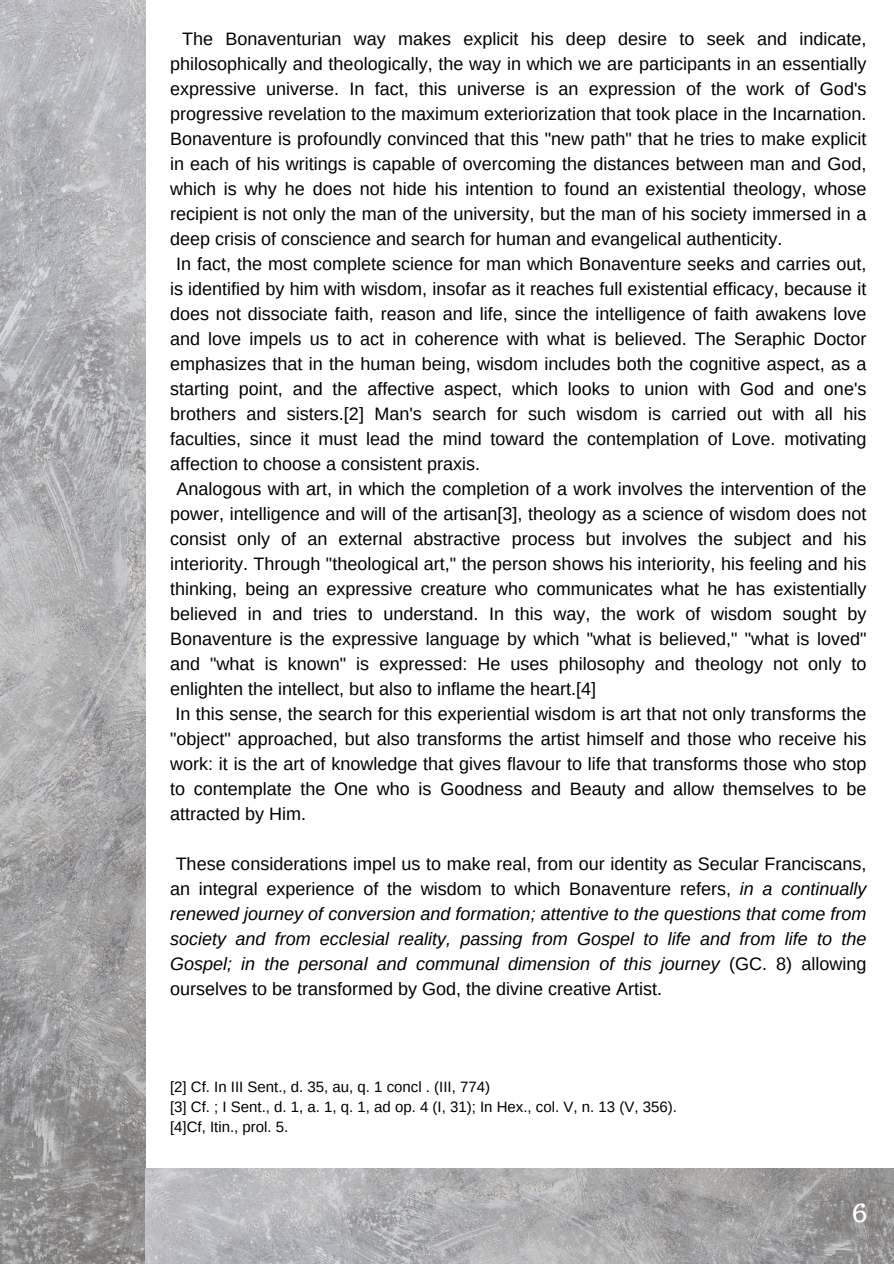
<style>
.page{position:relative;width:894px;height:1264px;background:#fff}
.page>*{position:absolute;margin:0;border:0;box-sizing:border-box;transform-origin:0 0}
.t1{font:27px "Trocchi";color:#fff}
.t2{font:18px "Arimo";color:#000}
.t3{font:italic 18px/25px "Arimo";color:#000;text-align:justify}
.t4{font:15px "Arimo";color:#000}
.s1{font-style:normal}
</style>
<div class="page">
<img style="left:0;top:0;width:145px;height:1263px">
<img style="left:145px;top:1168px;width:748px;height:95px">
<h1 class="t2" style="left:182px;top:29px;width:685px">The Bonaventurian way makes explicit his deep desire to seek and indicate,</h1>
<h1 class="t2" style="left:170px;top:54px;width:697px">philosophically and theologically, the way in which we are participants in an essentially</h1>
<h1 class="t2" style="left:170px;top:79px;width:697px">expressive universe. In fact, this universe is an expression of the work of God's</h1>
<h1 class="t2" style="left:170px;top:104px;width:697px">progressive revelation to the maximum exteriorization that took place in the Incarnation.</h1>
<h1 class="t2" style="left:170px;top:129px;width:697px">Bonaventure is profoundly convinced that this "new path" that he tries to make explicit</h1>
<h1 class="t2" style="left:170px;top:154px;width:697px">in each of his writings is capable of overcoming the distances between man and God,</h1>
<h1 class="t2" style="left:170px;top:179px;width:697px">which is why he does not hide his intention to found an existential theology, whose</h1>
<h1 class="t2" style="left:170px;top:204px;width:697px">recipient is not only the man of the university, but the man of his society immersed in a</h1>
<h1 class="t2" style="left:170px;top:229px;width:613px">deep crisis of conscience and search for human and evangelical authenticity.</h1>
<h1 class="t2" style="left:176px;top:254px;width:691px">In fact, the most complete science for man which Bonaventure seeks and carries out,</h1>
<h1 class="t2" style="left:170px;top:279px;width:697px">is identified by him with wisdom, insofar as it reaches full existential efficacy, because it</h1>
<h1 class="t2" style="left:170px;top:304px;width:697px">does not dissociate faith, reason and life, since the intelligence of faith awakens love</h1>
<h1 class="t2" style="left:170px;top:329px;width:697px">and love impels us to act in coherence with what is believed. The Seraphic Doctor</h1>
<h1 class="t2" style="left:170px;top:354px;width:697px">emphasizes that in the human being, wisdom includes both the cognitive aspect, as a</h1>
<h1 class="t2" style="left:170px;top:379px;width:697px">starting point, and the affective aspect, which looks to union with God and one's</h1>
<h1 class="t2" style="left:170px;top:404px;width:697px">brothers and sisters.[2] Man's search for such wisdom is carried out with all his</h1>
<h1 class="t2" style="left:170px;top:429px;width:697px">faculties, since it must lead the mind toward the contemplation of Love. motivating</h1>
<h1 class="t2" style="left:170px;top:454px;width:311px">affection to choose a consistent praxis.</h1>
<h1 class="t2" style="left:176px;top:479px;width:691px">Analogous with art, in which the completion of a work involves the intervention of the</h1>
<h1 class="t2" style="left:170px;top:504px;width:697px">power, intelligence and will of the artisan[3], theology as a science of wisdom does not</h1>
<h1 class="t2" style="left:170px;top:529px;width:697px">consist only of an external abstractive process but involves the subject and his</h1>
<h1 class="t2" style="left:170px;top:554px;width:697px">interiority. Through "theological art," the person shows his interiority, his feeling and his</h1>
<h1 class="t2" style="left:170px;top:579px;width:697px">thinking, being an expressive creature who communicates what he has existentially</h1>
<h1 class="t2" style="left:170px;top:604px;width:697px">believed in and tries to understand. In this way, the work of wisdom sought by</h1>
<h1 class="t2" style="left:170px;top:629px;width:697px">Bonaventure is the expressive language by which "what is believed," "what is loved"</h1>
<h1 class="t2" style="left:170px;top:654px;width:697px">and "what is known" is expressed: He uses philosophy and theology not only to</h1>
<h1 class="t2" style="left:170px;top:679px;width:427px">enlighten the intellect, but also to inflame the heart.[4]</h1>
<h1 class="t2" style="left:175px;top:704px;width:692px">In this sense, the search for this experiential wisdom is art that not only transforms the</h1>
<h1 class="t2" style="left:170px;top:729px;width:697px">"object" approached, but also transforms the artist himself and those who receive his</h1>
<h1 class="t2" style="left:170px;top:754px;width:697px">work: it is the art of knowledge that gives flavour to life that transforms those who stop</h1>
<h1 class="t2" style="left:170px;top:779px;width:697px">to contemplate the One who is Goodness and Beauty and allow themselves to be</h1>
<h1 class="t2" style="left:170px;top:804px;width:137px">attracted by Him.</h1>
<p class="t3" style="left:170px;top:851px;width:697px;text-indent:6px"><span class="s1">These considerations impel us to make real, from our identity as Secular Franciscans, an integral experience of the wisdom to which Bonaventure refers,</span> in a continually renewed journey of conversion and formation; attentive to the questions that come from society and from ecclesial reality, passing from Gospel to life and from life to the Gospel; in the personal and communal dimension of this journey <span class="s1">(GC. 8) allowing ourselves to be transformed by God, the divine creative Artist.</span></p>
<p class="t4" style="left:170px;top:1077px;width:321px">[2] Cf. In III Sent., d. 35, au, q. 1 concl . (III, 774)</p>
<p class="t4" style="left:170px;top:1097px;width:508px">[3] Cf. ; I Sent., d. 1, a. 1, q. 1, ad op. 4 (I, 31); In Hex., col. V, n. 13 (V, 356).</p>
<p class="t4" style="left:170px;top:1117px;width:120px">[4]Cf, Itin., prol. 5.</p>
<p class="t1" style="left:851px;top:1194px;width:18px">6</p>
</div>
